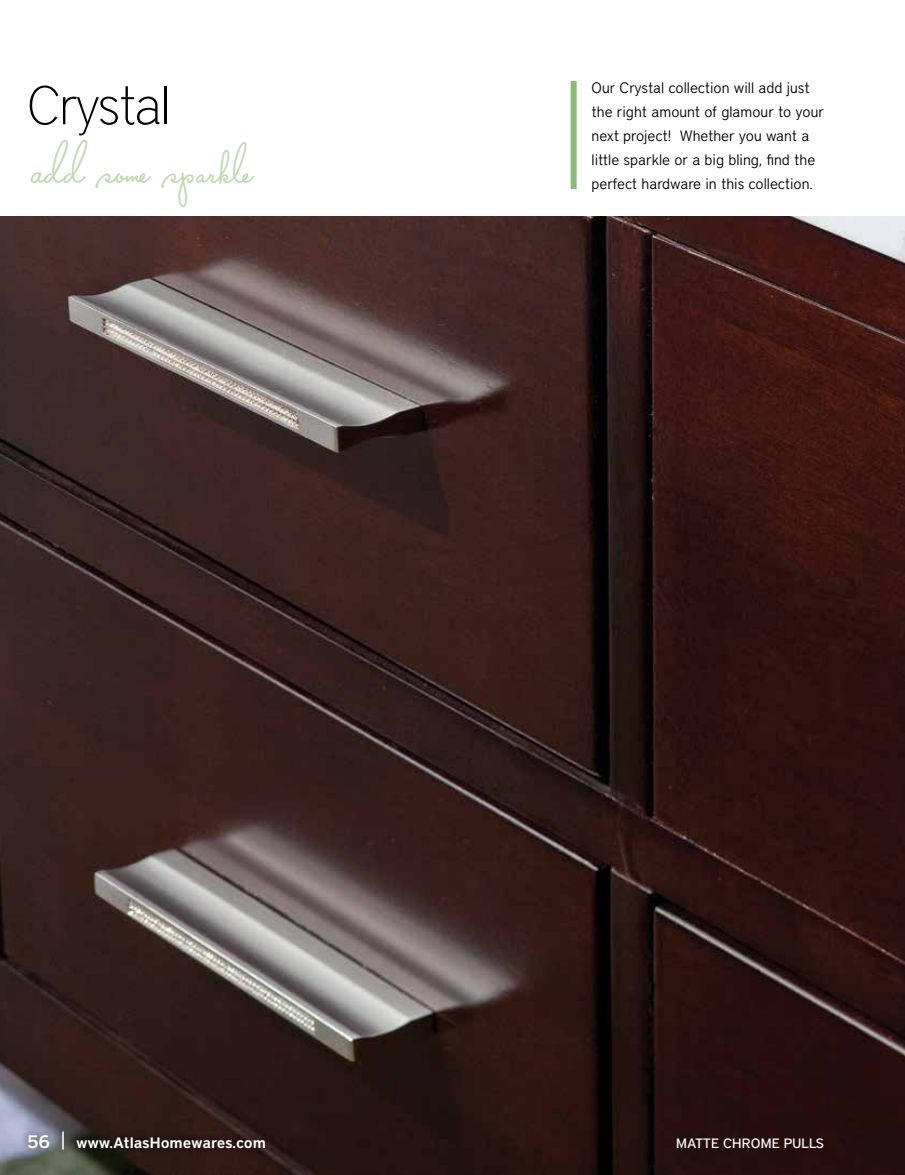
<style>
.page{position:relative;width:905px;height:1175px;background:#fff}
.page>*{position:absolute;margin:0;border:0;box-sizing:border-box;transform-origin:0 0}
.t1{font:100 54px "District";letter-spacing:-.035em;color:#000}
.t2{font:45px "Capistrano BF";color:#c3d9b5}
.t3{font:300 15px/24px "District";color:#000}
.t4{font:600 15px "District";letter-spacing:-.015em;color:#fff}
.t5{font:500 13.5px "District";letter-spacing:.015em;color:#fff}
.s1{font-size:18px}
</style>
<div class="page">
<img style="left:0;top:216px;width:904px;height:958px">
<div style="left:570px;top:81px;width:6px;height:108px;background:#8cbd78"></div>
<div style="left:20px;top:1123px;width:254px;height:35px;background:#000;opacity:.75"></div>
<h1 class="t1" style="left:27px;top:74px;width:145px">Crystal</h1>
<h2 class="t2" style="left:27px;top:140px;width:229px">add some sparkle</h2>
<p class="t3" style="left:591px;top:76px;width:234px">Our Crystal collection will add just the right amount of glamour to your next project! Whether you want a little sparkle or a big bling, find the perfect hardware in this collection.</p>
<p class="t4" style="left:27px;top:1133px;width:241px"><span class="s1">56</span> <sup>|</sup> www.AtlasHomewares.com</p>
<p class="t5" style="left:676px;top:1135px;width:149px">MATTE CHROME PULLS</p>
</div>
